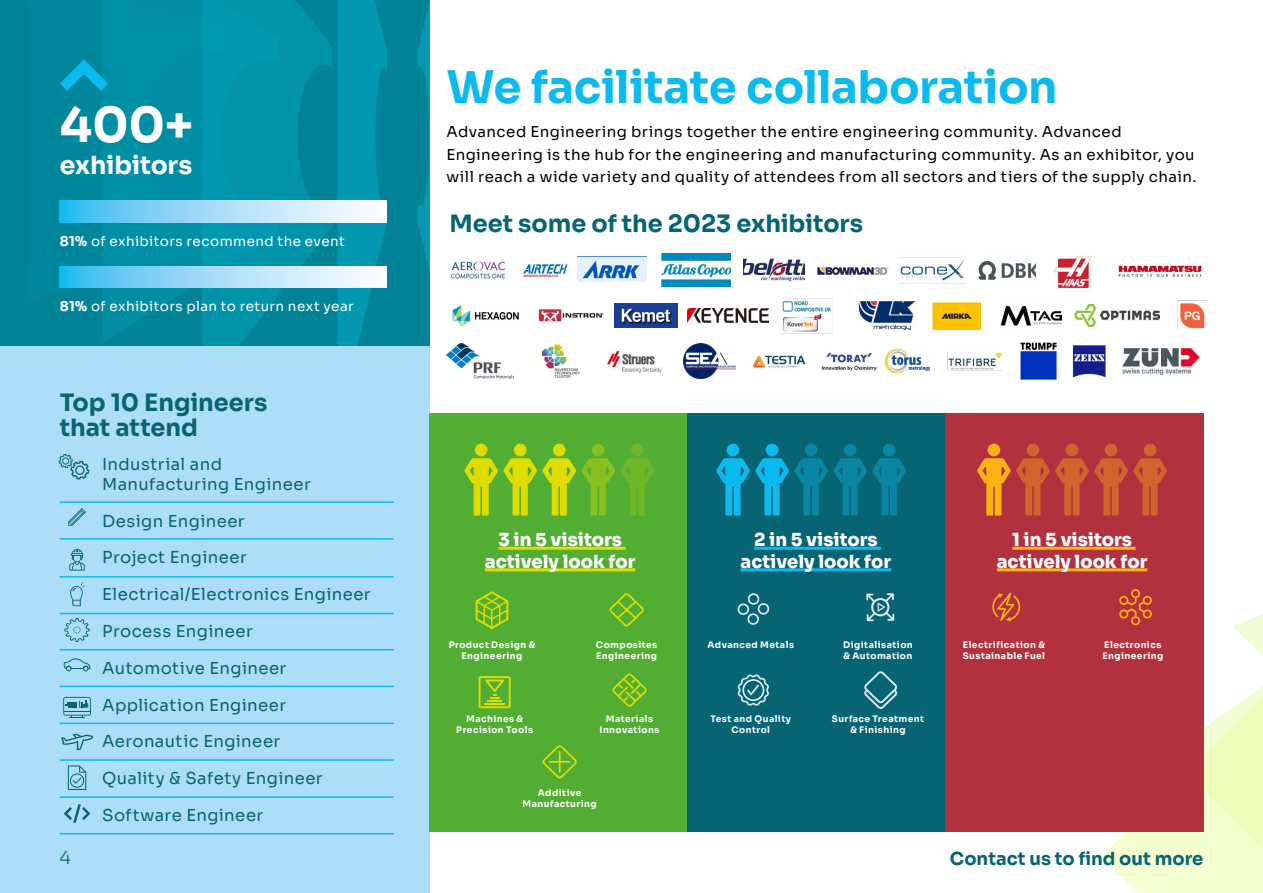
<style>
.page{position:relative;width:1263px;height:893px;background:#fff}
.page>*{position:absolute;margin:0;border:0;box-sizing:border-box;transform-origin:0 0}
.t1{font:700 48.15px "Sora";color:#fff}
.t2{font:700 45px "Sora";letter-spacing:-.01em;color:#0bbbef}
.t3{font:700 25.05px "Sora";letter-spacing:-.005em;color:#fff}
.t4{font:700 24px/25.5px "Sora";letter-spacing:-.005em;color:#076473}
.t5{font:800 18px/21.6px "Sora";color:#fff;text-align:center}
.t6{font:700 18px "Sora";color:#076473}
.t7{font:300 18px "Sora";color:#076473}
.t8{font:16.5px/19.8px "Sora";letter-spacing:.025em;color:#076473}
.t9{font:15px/22.5px "Sora";letter-spacing:.03em;color:#000}
.t10{font:13.5px "Sora";letter-spacing:.03em;color:#fff}
.t11{font:700 9px/10.8px "Sora";letter-spacing:.05em;color:#fff;text-align:center}
.s1{font-weight:700}
</style>
<div class="page">
<hr style="left:1262px;top:0;width:1px;height:551px;background:#076473">
<div style="left:0;top:0;width:429px;height:346px;background:#038398"></div>
<svg style="left:418px;top:5px;width:11px;height:263px"></svg>
<svg style="left:103px;top:0;width:99px;height:342px;fill:#018da4"></svg>
<svg style="left:202px;top:0;width:131px;height:346px;fill:#0193aa"></svg>
<svg style="left:337px;top:0;width:50px;height:346px"></svg>
<div style="left:0;top:346px;width:429px;height:547px;background:#addef9"></div>
<svg style="left:59px;top:4px;width:109px;height:265px"></svg>
<svg style="left:60px;top:266px;width:327px;height:22px;background:#a4ddf8"></svg>
<svg style="left:60px;top:201px;width:327px;height:21px;background:#a4ddf8"></svg>
<svg style="left:69px;top:549px;width:16px;height:21px"></svg>
<hr style="left:60px;top:501px;width:334px;height:2px;background:#0bbbef">
<hr style="left:60px;top:538px;width:334px;height:2px;background:#0bbbef">
<hr style="left:60px;top:649px;width:334px;height:1px;background:#0bbbef">
<hr style="left:60px;top:723px;width:334px;height:1px;background:#0bbbef">
<hr style="left:60px;top:796px;width:334px;height:2px;background:#0bbbef">
<hr style="left:60px;top:576px;width:334px;height:2px;background:#0bbbef">
<hr style="left:60px;top:613px;width:334px;height:1px;background:#0bbbef">
<hr style="left:60px;top:686px;width:334px;height:1px;background:#0bbbef">
<hr style="left:60px;top:759px;width:334px;height:2px;background:#0bbbef">
<hr style="left:60px;top:833px;width:334px;height:1px;background:#0bbbef">
<div style="left:429px;top:413px;width:259px;height:419px;background:#52ae32"></div>
<div style="left:687px;top:413px;width:258px;height:419px;background:#076473"></div>
<div style="left:945px;top:413px;width:258px;height:419px;background:#b3313f"></div>
<img style="left:449px;top:260px;width:57px;height:19px">
<img style="left:523px;top:263px;width:45px;height:14px">
<img style="left:577px;top:257px;width:69px;height:25px">
<img style="left:661px;top:254px;width:69px;height:32px">
<img style="left:744px;top:258px;width:61px;height:24px">
<img style="left:817px;top:267px;width:72px;height:8px">
<img style="left:898px;top:257px;width:67px;height:27px">
<img style="left:979px;top:261px;width:57px;height:19px">
<img style="left:452px;top:305px;width:67px;height:22px">
<img style="left:538px;top:309px;width:66px;height:13px">
<img style="left:614px;top:304px;width:64px;height:23px">
<img style="left:782px;top:298px;width:51px;height:36px">
<img style="left:858px;top:300px;width:58px;height:31px">
<img style="left:933px;top:302px;width:48px;height:27px">
<img style="left:1001px;top:305px;width:61px;height:21px">
<img style="left:1177px;top:301px;width:28px;height:29px">
<img style="left:447px;top:344px;width:67px;height:35px">
<img style="left:540px;top:341px;width:40px;height:37px">
<img style="left:607px;top:350px;width:55px;height:23px">
<img style="left:683px;top:343px;width:52px;height:36px">
<img style="left:752px;top:354px;width:54px;height:15px">
<img style="left:884px;top:348px;width:47px;height:26px">
<img style="left:948px;top:352px;width:54px;height:19px">
<img style="left:1020px;top:342px;width:37px;height:38px">
<img style="left:1072px;top:345px;width:34px;height:33px">
<img style="left:1122px;top:348px;width:78px;height:26px">
<div style="left:475px;top:444px;width:12px;height:12px;background:#dedc00;border-radius:50%"></div>
<div style="left:727px;top:444px;width:12px;height:12px;background:#0bbbef;border-radius:50%"></div>
<div style="left:987px;top:444px;width:13px;height:12px;background:#fab313;border-radius:50%"></div>
<div style="left:514px;top:444px;width:12px;height:12px;background:#dedc00;border-radius:50%"></div>
<div style="left:766px;top:444px;width:12px;height:12px;background:#0bbbef;border-radius:50%"></div>
<div style="left:1026px;top:444px;width:13px;height:12px;background:#cf642d;border-radius:50%"></div>
<div style="left:553px;top:444px;width:13px;height:12px;background:#dedc00;border-radius:50%"></div>
<div style="left:805px;top:444px;width:12px;height:12px;background:#0886a4;border-radius:50%"></div>
<div style="left:1066px;top:444px;width:12px;height:12px;background:#cf642d;border-radius:50%"></div>
<div style="left:592px;top:444px;width:13px;height:12px;background:#89c01e;border-radius:50%"></div>
<div style="left:844px;top:444px;width:12px;height:12px;background:#0886a4;border-radius:50%"></div>
<div style="left:1105px;top:444px;width:12px;height:12px;background:#cf642d;border-radius:50%"></div>
<div style="left:631px;top:444px;width:13px;height:12px;background:#6db728;border-radius:50%"></div>
<svg style="left:464px;top:458px;width:190px;height:58px"></svg>
<div style="left:883px;top:444px;width:12px;height:12px;background:#0886a4;border-radius:50%"></div>
<svg style="left:716px;top:458px;width:190px;height:58px"></svg>
<div style="left:1144px;top:444px;width:12px;height:12px;background:#cf642d;border-radius:50%"></div>
<svg style="left:737px;top:593px;width:32px;height:32px"></svg>
<svg style="left:866px;top:593px;width:28px;height:28px"></svg>
<svg style="left:977px;top:458px;width:286px;height:435px"></svg>
<svg style="left:864px;top:671px;width:33px;height:38px"></svg>
<svg style="left:543px;top:745px;width:34px;height:33px"></svg>
<svg style="left:610px;top:593px;width:34px;height:33px"></svg>
<svg style="left:479px;top:676px;width:32px;height:32px"></svg>
<svg style="left:475px;top:591px;width:33px;height:38px"></svg>
<svg style="left:612px;top:673px;width:34px;height:34px"></svg>
<svg style="left:738px;top:674px;width:31px;height:32px"></svg>
<svg style="left:68px;top:508px;width:18px;height:18px"></svg>
<svg style="left:61px;top:733px;width:33px;height:18px"></svg>
<svg style="left:63px;top:697px;width:28px;height:21px"></svg>
<svg style="left:68px;top:765px;width:18px;height:25px"></svg>
<svg style="left:63px;top:658px;width:28px;height:14px"></svg>
<svg style="left:64px;top:618px;width:26px;height:24px"></svg>
<svg style="left:64px;top:804px;width:26px;height:19px"></svg>
<svg style="left:59px;top:454px;width:30px;height:26px"></svg>
<svg style="left:70px;top:582px;width:16px;height:24px"></svg>
<hr style="left:498px;top:547px;width:127px;height:3px;background:#dedc00">
<hr style="left:485px;top:568px;width:150px;height:3px;background:#dedc00">
<hr style="left:754px;top:547px;width:127px;height:3px;background:#0bbbef">
<hr style="left:740px;top:568px;width:151px;height:3px;background:#0bbbef">
<hr style="left:1012px;top:547px;width:123px;height:3px;background:#fab313">
<hr style="left:997px;top:568px;width:150px;height:3px;background:#fab313">
<img style="left:1053px;top:256px;width:39px;height:32px">
<img style="left:1118px;top:265px;width:84px;height:12px">
<img style="left:687px;top:308px;width:82px;height:15px">
<img style="left:1074px;top:305px;width:85px;height:22px">
<img style="left:821px;top:352px;width:56px;height:19px">
<h1 class="t1" style="left:60px;top:85px;width:135px">400+</h1>
<h3 class="t3" style="left:60px;top:145px;width:134px">exhibitors</h3>
<h3 class="t10" style="left:60px;top:230px;width:287px"><span class="s1">81%</span> of exhibitors recommend the event</h3>
<h3 class="t10" style="left:60px;top:295px;width:295px"><span class="s1">81%</span> of exhibitors plan to return next year</h3>
<h3 class="t4" style="left:60px;top:387px;width:209px">Top 10 Engineers that attend</h3>
<h3 class="t8" style="left:102px;top:453px;width:210px">Industrial and<br>Manufacturing Engineer</h3>
<h3 class="t8" style="left:102px;top:509px;width:144px">Design Engineer</h3>
<h3 class="t8" style="left:102px;top:546px;width:146px">Project Engineer</h3>
<h3 class="t8" style="left:102px;top:583px;width:270px">Electrical/Electronics Engineer</h3>
<h3 class="t8" style="left:102px;top:620px;width:152px">Process Engineer</h3>
<h3 class="t8" style="left:102px;top:656px;width:186px">Automotive Engineer</h3>
<h3 class="t8" style="left:102px;top:693px;width:185px">Application Engineer</h3>
<h3 class="t8" style="left:102px;top:730px;width:180px">Aeronautic Engineer</h3>
<h3 class="t8" style="left:102px;top:767px;width:222px">Quality &amp; Safety Engineer</h3>
<h3 class="t8" style="left:102px;top:804px;width:163px">Software Engineer</h3>
<h2 class="t2" style="left:446px;top:50px;width:613px">We facilitate collaboration</h2>
<p class="t9" style="left:446px;top:119px;width:751px">Advanced Engineering brings together the entire engineering community. Advanced<br>Engineering is the hub for the engineering and manufacturing community. As an exhibitor, you will reach a wide variety and quality of attendees from all sectors and tiers of the supply chain.</p>
<h3 class="t4" style="left:449px;top:209px;width:415px">Meet some of the 2023 exhibitors</h3>
<h3 class="t5" style="left:485px;top:528px;width:152px">3 in 5 visitors actively look for</h3>
<h3 class="t5" style="left:740px;top:528px;width:152px">2 in 5 visitors actively look for</h3>
<h3 class="t5" style="left:997px;top:528px;width:152px">1 in 5 visitors actively look for</h3>
<p class="t11" style="left:449px;top:639px;width:88px">Product Design &amp;<br>Engineering</p>
<p class="t11" style="left:707px;top:639px;width:88px">Advanced Metals</p>
<p class="t11" style="left:843px;top:639px;width:71px;text-align:left">Digitalisation &amp; Automation</p>
<p class="t11" style="left:1102px;top:639px;width:62px;text-align:left">Electronics<br>Engineering</p>
<p class="t11" style="left:596px;top:639px;width:63px;text-align:left">Composites<br>Engineering</p>
<p class="t11" style="left:963px;top:639px;width:84px;text-align:left">Electrification &amp;<br>Sustainable Fuel</p>
<p class="t11" style="left:456px;top:713px;width:78px">Machines &amp;<br>Precision Tools</p>
<p class="t11" style="left:600px;top:713px;width:61px">Materials<br>Innovations</p>
<p class="t11" style="left:832px;top:713px;width:94px">Surface Treatment &amp; Finishing</p>
<p class="t11" style="left:710px;top:713px;width:82px">Test and Quality<br>Control</p>
<p class="t11" style="left:523px;top:787px;width:76px">Additive<br>Manufacturing</p>
<h3 class="t7" style="left:60px;top:842px;width:13px">4</h3>
<h3 class="t6" style="left:950px;top:844px;width:255px">Contact us to find out more</h3>
</div>
